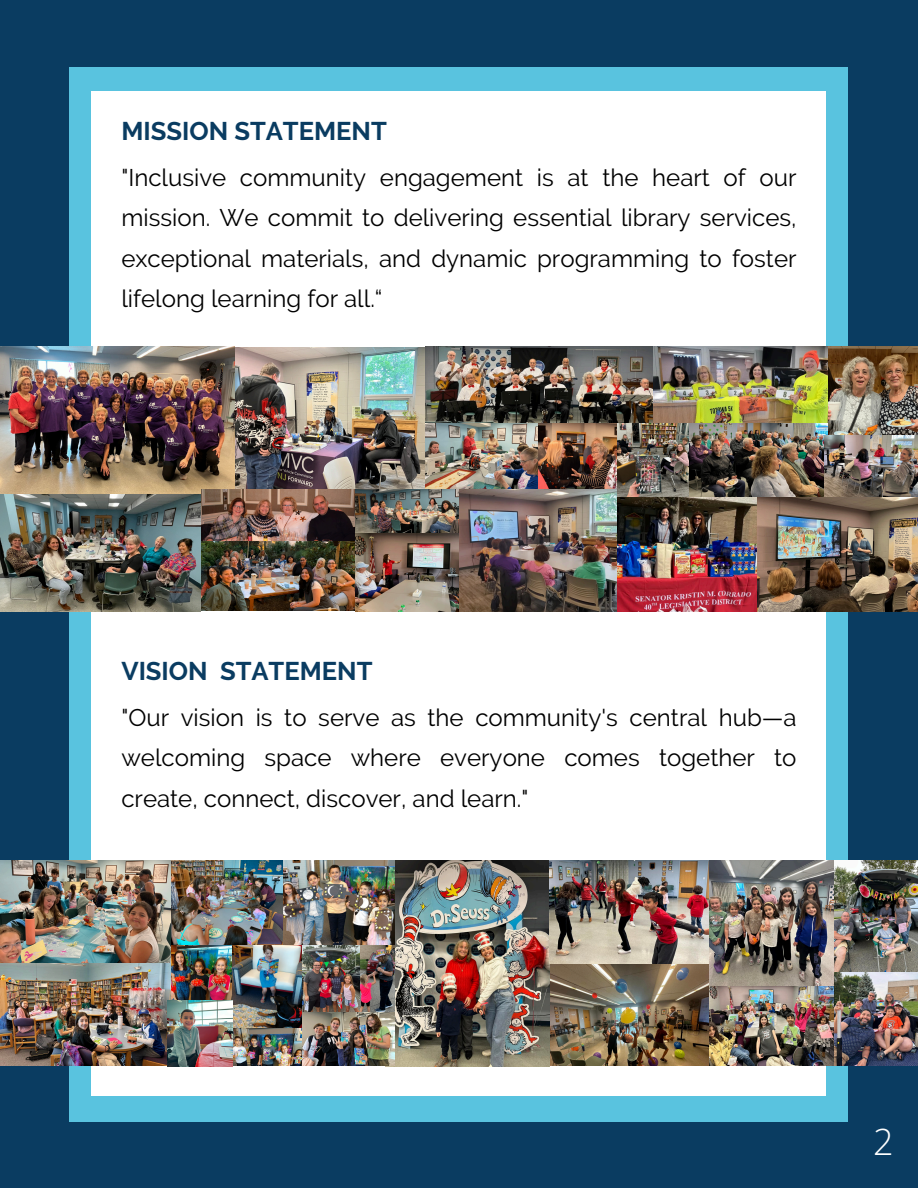
<style>
.page{position:relative;width:918px;height:1188px;background:#0a3c61}
.page>*{position:absolute;margin:0;border:0;box-sizing:border-box;transform-origin:0 0}
.t1{font:300 36px "Open Sans";color:#fff}
.t2{font:700 25.5px "Raleway";color:#0a3c61}
.t3{font:24px/40.5px "Raleway";color:#000;text-align:justify}
</style>
<div class="page">
<div style="left:70px;top:67px;width:778px;height:1054px;background:#59c3df"></div>
<div style="left:92px;top:92px;width:734px;height:1004px;background:#fff"></div>
<img style="left:171px;top:945px;width:62px;height:121px">
<img style="left:0;top:963px;width:171px;height:103px">
<img style="left:233px;top:945px;width:69px;height:120px">
<img style="left:171px;top:860px;width:112px;height:85px">
<img style="left:0;top:860px;width:171px;height:103px">
<img style="left:834px;top:972px;width:84px;height:94px">
<img style="left:834px;top:860px;width:84px;height:112px">
<img style="left:702px;top:860px;width:132px;height:206px">
<img style="left:550px;top:964px;width:159px;height:101px">
<img style="left:385px;top:860px;width:165px;height:206px">
<img style="left:302px;top:1011px;width:92px;height:54px">
<img style="left:360px;top:945px;width:34px;height:66px">
<img style="left:302px;top:945px;width:58px;height:66px">
<img style="left:283px;top:860px;width:111px;height:85px">
<img style="left:549px;top:860px;width:160px;height:104px">
<img style="left:234px;top:347px;width:191px;height:143px">
<img style="left:0;top:346px;width:234px;height:148px">
<img style="left:425px;top:346px;width:229px;height:77px">
<img style="left:538px;top:423px;width:79px;height:67px">
<img style="left:425px;top:423px;width:113px;height:67px">
<img style="left:459px;top:490px;width:158px;height:121px">
<img style="left:617px;top:497px;width:141px;height:114px">
<img style="left:758px;top:497px;width:160px;height:114px">
<img style="left:654px;top:346px;width:175px;height:77px">
<img style="left:617px;top:423px;width:212px;height:74px">
<img style="left:201px;top:490px;width:154px;height:51px">
<img style="left:201px;top:541px;width:154px;height:70px">
<img style="left:0;top:494px;width:201px;height:117px">
<img style="left:829px;top:346px;width:89px;height:90px">
<img style="left:825px;top:436px;width:93px;height:61px">
<img style="left:355px;top:490px;width:104px;height:44px">
<img style="left:355px;top:534px;width:104px;height:78px">
<h1 class="t2" style="left:121px;top:116px;width:267px">MISSION STATEMENT</h1>
<p class="t3" style="left:121px;top:157px;width:677px">"Inclusive community engagement is at the heart of our mission. We commit to delivering essential library services, exceptional materials, and dynamic programming to foster lifelong learning for all.“</p>
<h1 class="t2" style="left:121px;top:656px;width:253px">VISION STATEMENT</h1>
<p class="t3" style="left:121px;top:697px;width:677px">"Our vision is to serve as the community's central hub—a welcoming space where everyone comes together to create, connect, discover, and learn."</p>
<p class="t1" style="left:873px;top:1116px;width:22px">2</p>
</div>
